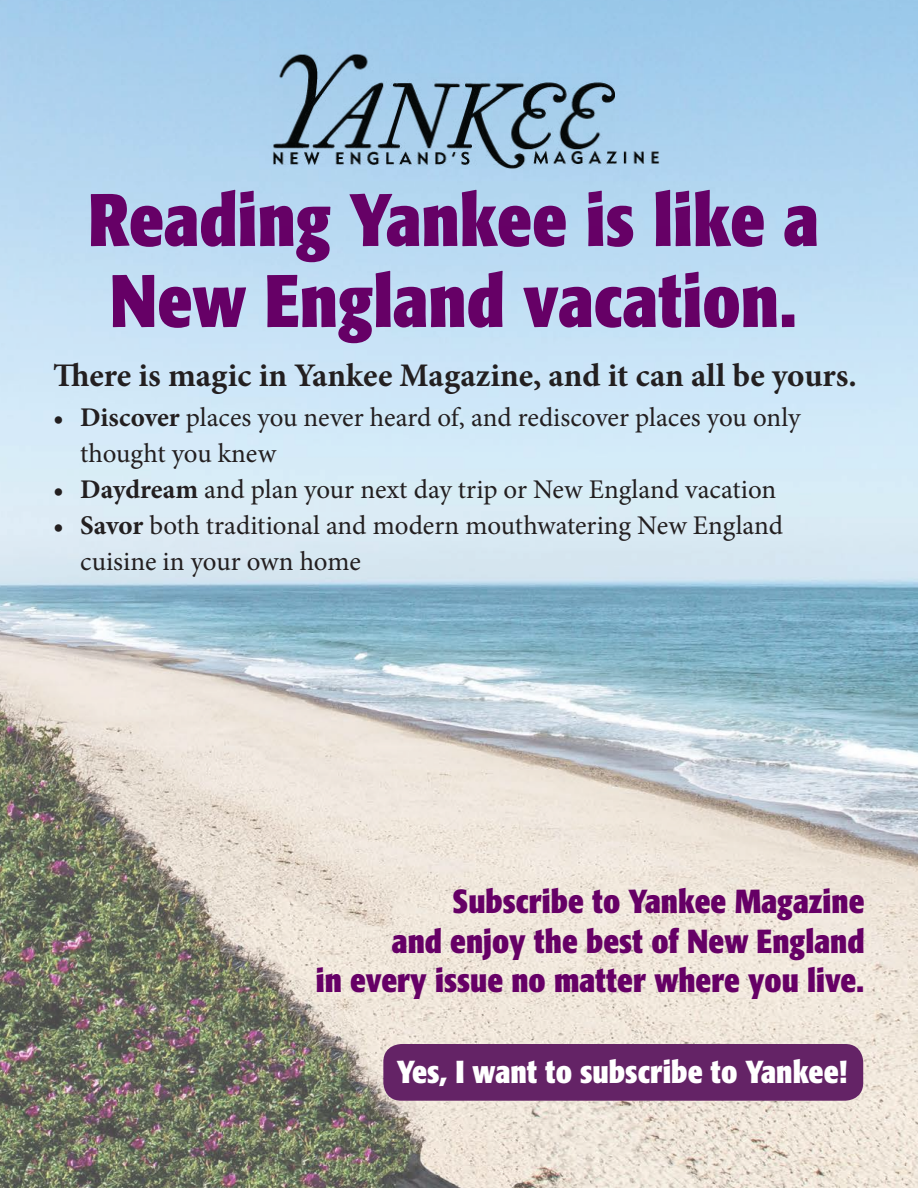
<style>
.page{position:relative;width:918px;height:1188px;background:#fff}
.page>*{position:absolute;margin:0;border:0;box-sizing:border-box;transform-origin:0 0}
.t1{font:700 condensed 73.5px/81px "Formata";color:#606}
.t2{font:700 condensed 33px/39.6px "Formata";color:#606;text-align:right}
.t3{font:700 33px "Minion Pro";color:#231f20}
.t4{font:700 condensed 31.5px "Formata";color:#fff}
.t5{font:27px/36px "Minion Pro";letter-spacing:-.005em;color:#231f20}
.s1{font-weight:700}
</style>
<div class="page">
<img style="left:0;top:0;width:918px;height:1188px">
<img style="left:248px;top:33px;width:440px;height:193px">
<div style="left:383px;top:1044px;width:480px;height:57px;background:#642366;border-radius:18px"></div>
<h1 class="t1" style="left:88px;top:179px;width:732px">Reading Yankee is like a<br>New England vacation.</h1>
<p class="t3" style="left:53px;top:352px;width:805px">There is magic in Yankee Magazine, and it can all be yours.</p>
<p class="t5" style="left:80px;top:400px;width:722px;text-indent:-27px"><span class="s1">• Discover</span> places you never heard of, and rediscover places you only thought you knew</p>
<p class="t5" style="left:53px;top:472px;width:725px"><span class="s1">• Daydream</span> and plan your next day trip or New England vacation</p>
<p class="t5" style="left:80px;top:508px;width:705px;text-indent:-27px"><span class="s1">• Savor</span> both traditional and modern mouthwatering New England cuisine in your own home</p>
<p class="t2" style="left:316px;top:881px;width:550px">Subscribe to Yankee Magazine<br>and enjoy the best of New England<br>in every issue no matter where you live.</p>
<p class="t4" style="left:397px;top:1053px;width:452px">Yes, I want to subscribe to Yankee!</p>
</div>
